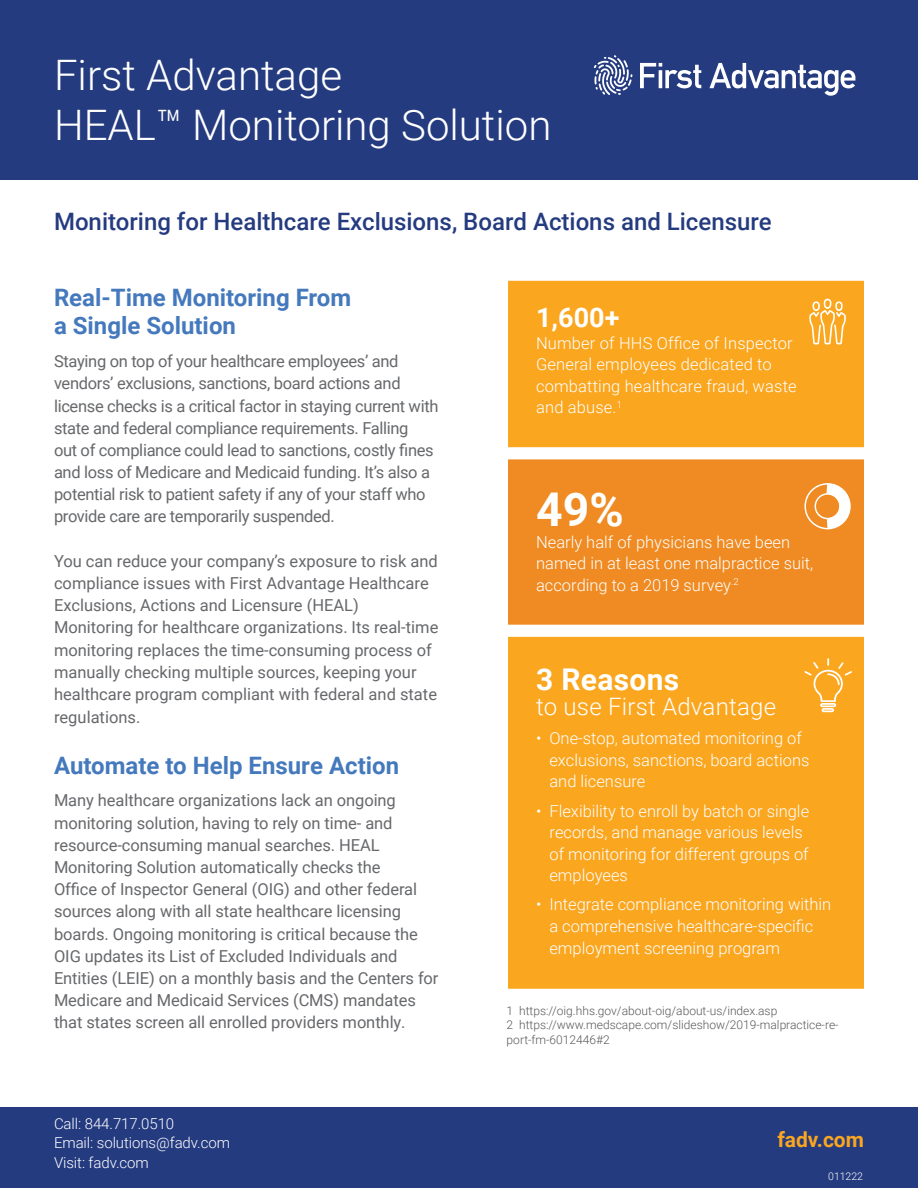
<style>
.page{position:relative;width:918px;height:1188px;background:#fff}
.page>*{position:absolute;margin:0;border:0;box-sizing:border-box;transform-origin:0 0}
.t1{font:700 46.5px "Roboto";color:#fff}
.t2{font:300 42px/50.4px "Roboto";color:#fff}
.t3{font:700 30px "Roboto";letter-spacing:.01em;color:#fff}
.t4{font:700 27px "Roboto";color:#fff}
.t5{font:700 24px/28.5px "Roboto";color:#4579bd}
.t6{font:500 24px "Roboto";color:#253b80}
.t7{font:300 24px "Roboto";letter-spacing:.01em;color:#fff}
.t8{font:700 21px "Roboto";color:#faa61f}
.t9{font:16.5px/22.2px "Roboto";letter-spacing:-.005em;color:#66686b}
.t10{font:300 16.5px/21.6px "Roboto";color:#fff}
.t11{font:300 15px/19.5px "Roboto";letter-spacing:-.005em;color:#fff}
.t12{font:300 12px/14.4px "Roboto";color:#58595b}
.t13{font:300 10.5px "Roboto";letter-spacing:-.005em;color:#fff}
</style>
<div class="page">
<div style="left:0;top:0;width:918px;height:179px;background:#253b80"></div>
<svg style="left:594px;top:55px;width:38px;height:40px"></svg>
<svg style="left:640px;top:63px;width:61px;height:25px"></svg>
<svg style="left:709px;top:63px;width:146px;height:33px"></svg>
<div style="left:0;top:1108px;width:918px;height:80px;background:#253b80"></div>
<div style="left:508px;top:459px;width:356px;height:166px;background:#ef8b22"></div>
<div style="left:508px;top:281px;width:356px;height:166px;background:#faa61f"></div>
<svg style="left:805px;top:484px;width:45px;height:45px"></svg>
<div style="left:804px;top:483px;width:47px;height:46px;border:2px solid #fff;border-radius:50%"></div>
<div style="left:815px;top:494px;width:25px;height:25px;background:#ef8b22;border-radius:50%"></div>
<div style="left:815px;top:493px;width:26px;height:26px;border:2px solid #fff;border-radius:50%"></div>
<div style="left:508px;top:637px;width:356px;height:352px;background:#faa61f"></div>
<svg style="left:804px;top:658px;width:48px;height:54px"></svg>
<svg style="left:809px;top:299px;width:37px;height:45px"></svg>
<h2 class="t2" style="left:54px;top:48px;width:499px">First Advantage<br>HEAL™ Monitoring Solution</h2>
<h3 class="t6" style="left:54px;top:205px;width:719px">Monitoring for Healthcare Exclusions, Board Actions and Licensure</h3>
<h3 class="t5" style="left:54px;top:282px;width:299px">Real-Time Monitoring From a Single Solution</h3>
<p class="t9" style="left:54px;top:350px;width:386px">Staying on top of your healthcare employees’ and vendors’ exclusions, sanctions, board actions and license checks is a critical factor in staying current with state and federal compliance requirements. Falling<br>out of compliance could lead to sanctions, costly fines and loss of Medicare and Medicaid funding. It’s also a potential risk to patient safety if any of your staff who provide care are temporarily suspended.</p>
<p class="t9" style="left:54px;top:549px;width:386px">You can reduce your company’s exposure to risk and compliance issues with First Advantage Healthcare Exclusions, Actions and Licensure (HEAL)<br>Monitoring for healthcare organizations. Its real-time monitoring replaces the time-consuming process of manually checking multiple sources, keeping your healthcare program compliant with federal and state regulations.</p>
<h3 class="t5" style="left:54px;top:750px;width:347px">Automate to Help Ensure Action</h3>
<p class="t9" style="left:54px;top:789px;width:386px">Many healthcare organizations lack an ongoing monitoring solution, having to rely on time- and resource-consuming manual searches. HEAL Monitoring Solution automatically checks the<br>Office of Inspector General (OIG) and other federal sources along with all state healthcare licensing boards. Ongoing monitoring is critical because the OIG updates its List of Excluded Individuals and Entities (LEIE) on a monthly basis and the Centers for Medicare and Medicaid Services (CMS) mandates that states screen all enrolled providers monthly.</p>
<p class="t11" style="left:54px;top:1113px;width:178px">Call: 844.717.0510<br>Email: solutions@fadv.com<br>Visit: fadv.com</p>
<h3 class="t4" style="left:536px;top:298px;width:85px">1,600+</h3>
<p class="t10" style="left:536px;top:331px;width:262px">Number of HHS Office of Inspector<br>General employees dedicated to combatting healthcare fraud, waste and abuse.<sup>1</sup></p>
<h1 class="t1" style="left:536px;top:477px;width:89px">49%</h1>
<p class="t10" style="left:536px;top:530px;width:279px">Nearly half of physicians have been named in at least one malpractice suit, according to a 2019 survey<sup>.2</sup></p>
<h3 class="t3" style="left:536px;top:658px;width:145px">3 Reasons</h3>
<h3 class="t7" style="left:536px;top:690px;width:242px">to use First Advantage</h3>
<p class="t10" style="left:549px;top:727px;width:261px;text-indent:-13px">• One-stop, automated monitoring of exclusions, sanctions, board actions and licensure</p>
<p class="t10" style="left:549px;top:799px;width:261px;text-indent:-13px">• Flexibility to enroll by batch or single records, and manage various levels of monitoring for different groups of employees</p>
<p class="t10" style="left:549px;top:893px;width:283px;text-indent:-13px">• Integrate compliance monitoring within a comprehensive healthcare-specific employment screening program</p>
<p class="t12" style="left:507px;top:1003px;width:334px">1 https://oig.hhs.gov/about-oig/about-us/index.asp<br>2 https://www.medscape.com/slideshow/2019-malpractice-re&shy;port-fm-6012446#2</p>
<p class="t8" style="left:777px;top:1125px;width:88px">fadv.com</p>
<p class="t13" style="left:828px;top:1168px;width:36px">011222</p>
</div>
